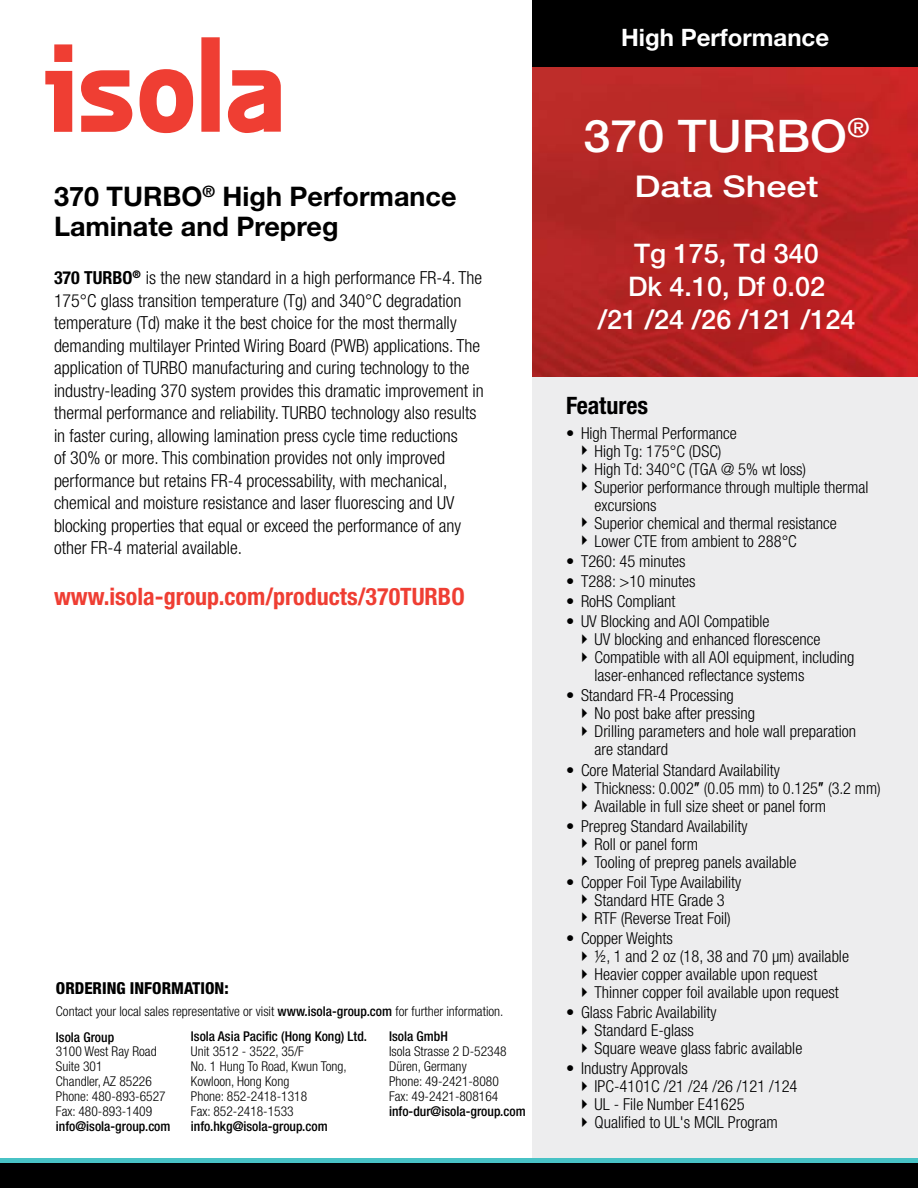
<style>
.page{position:relative;width:918px;height:1188px;background:#fff}
.page>*{position:absolute;margin:0;border:0;box-sizing:border-box;transform-origin:0 0}
.t1{font:500 45px "Helvetica Neue";color:#fff;scale:1.08 1}
.t2{font:500 30px "Helvetica Neue";color:#fff;scale:1.2 1}
.t3{font:700 27px/30px "Helvetica Neue";color:#000}
.t4{font:500 27px/33px "Helvetica Neue";color:#fff;text-align:center}
.t5{font:700 condensed 24px "Helvetica Neue";color:#ef3e33}
.t6{font:700 24px "Helvetica Neue";color:#fff}
.t7{font:700 condensed 24px "Helvetica Neue";color:#000}
.t8{font:300 condensed 18px/22.5px "Helvetica Neue";color:#000}
.t9{font:300 condensed 16.5px/18px "Helvetica Neue";color:#000}
.t10{font:800 condensed 16.5px "Helvetica Neue";color:#000}
.t11{font:300 condensed 13.5px/15px "Helvetica Neue";color:#000}
.t12{font:500 condensed 13.5px "Helvetica Neue";color:#000}
.s1{font-weight:700}
.s2{font-weight:500}
.s3{font-family:"Arial";font-weight:400;font-stretch:normal}
</style>
<div class="page">
<div style="left:532px;top:0;width:386px;height:69px;background:#000"></div>
<img style="left:532px;top:68px;width:386px;height:309px">
<div style="left:532px;top:377px;width:386px;height:811px;background:#ededee"></div>
<svg style="left:45px;top:37px;width:236px;height:96px"></svg>
<div style="left:0;top:1163px;width:918px;height:25px;background:#000"></div>
<div style="left:0;top:1158px;width:918px;height:5px;background:#48c2c5"></div>
<h3 class="t3" style="left:54px;top:180px;width:404px">370 TURBO<sup>®</sup> High Performance<br>Laminate and Prepreg</h3>
<p class="t8" style="left:54px;top:266px;width:431px"><span class="s1">370 TURBO</span><sup>®</sup> is the new standard in a high performance FR-4. The 175°C glass transition temperature (Tg) and 340°C degradation temperature (Td) make it the best choice for the most thermally demanding multilayer Printed Wiring Board (PWB) applications. The application of TURBO manufacturing and curing technology to the industry-leading 370 system provides this dramatic improvement in thermal performance and reliability. TURBO technology also results in faster curing, allowing lamination press cycle time reductions<br>of 30% or more. This combination provides not only improved performance but retains FR-4 processability, with mechanical, chemical and moisture resistance and laser fluorescing and UV blocking properties that equal or exceed the performance of any other FR-4 material available.</p>
<h3 class="t5" style="left:54px;top:582px;width:412px">www.isola-group.com/products/370TURBO</h3>
<p class="t10" style="left:56px;top:978px;width:174px">ORDERING INFORMATION:</p>
<p class="t11" style="left:56px;top:998px;width:449px;line-height:25.7px">Contact your local sales representative or visit <span class="s2">www.isola-group.com</span> for further information.<br><span class="s2">Isola Group</span></p>
<p class="t11" style="left:56px;top:1044px;width:111px">3100 West Ray Road<br>Suite 301<br>Chandler, AZ 85226<br>Phone: 480-893-6527<br>Fax: 480-893-1409</p>
<p class="t12" style="left:56px;top:1119px;width:116px">info@isola-group.com</p>
<p class="t12" style="left:389px;top:1029px;width:60px">Isola GmbH</p>
<p class="t11" style="left:389px;top:1044px;width:119px">Isola Strasse 2 D-52348<br>Düren, Germany<br>Phone: 49-2421-8080<br>Fax: 49-2421-808164</p>
<p class="t12" style="left:389px;top:1104px;width:138px">info-dur@isola-group.com</p>
<p class="t12" style="left:191px;top:1029px;width:178px">Isola Asia Pacific (Hong Kong) Ltd.</p>
<p class="t11" style="left:191px;top:1044px;width:157px">Unit 3512 - 3522, 35/F<br>No. 1 Hung To Road, Kwun Tong,<br>Kowloon, Hong Kong<br>Phone: 852-2418-1318<br>Fax: 852-2418-1533</p>
<p class="t12" style="left:191px;top:1119px;width:138px">info.hkg@isola-group.com</p>
<h3 class="t6" style="left:621px;top:23px;width:209px">High Performance</h3>
<h1 class="t1" style="left:583px;top:109px;width:267px">370 TURBO<sup>®</sup></h1>
<h2 class="t2" style="left:635px;top:169px;width:155px">Data Sheet</h2>
<h3 class="t4" style="left:598px;top:236px;width:259px">Tg 175, Td 340<br>Dk 4.10, Df 0.02<br>/21 /24 /26 /121 /124</h3>
<h3 class="t7" style="left:566px;top:391px;width:84px">Features</h3>
<p class="t9" style="left:595px;top:424px;width:275px;text-indent:-29px">• High Thermal Performance<br>High Tg: 175°C (DSC)<br>High Td: 340°C (TGA @ 5% wt loss)<br>Superior performance through multiple thermal excursions<br>Superior chemical and thermal resistance<br>Lower CTE from ambient to 288°C</p>
<p class="t9" style="left:566px;top:552px;width:121px">• T260: 45 minutes</p>
<p class="t9" style="left:566px;top:572px;width:131px">• T288: &gt;10 minutes</p>
<p class="t9" style="left:566px;top:592px;width:111px">• RoHS Compliant</p>
<p class="t9" style="left:595px;top:612px;width:262px;text-indent:-28px">• UV Blocking and AOI Compatible<br>UV blocking and enhanced florescence Compatible with all AOI equipment, including laser-enhanced reflectance systems</p>
<p class="t9" style="left:595px;top:686px;width:263px;text-indent:-28px">• Standard FR-4 Processing<br>No post bake after pressing<br>Drilling parameters and hole wall preparation are standard</p>
<p class="t9" style="left:595px;top:761px;width:288px;text-indent:-28px">• Core Material Standard Availability<br>Thickness: 0.002<span class="s3">″</span> (0.05 mm) to 0.125<span class="s3">″</span> (3.2 mm)<br>Available in full size sheet or panel form</p>
<p class="t9" style="left:595px;top:817px;width:203px;text-indent:-28px">• Prepreg Standard Availability<br>Roll or panel form<br>Tooling of prepreg panels available</p>
<p class="t9" style="left:595px;top:873px;width:148px;text-indent:-28px">• Copper Foil Type Availability<br>Standard HTE Grade 3<br>RTF (Reverse Treat Foil)</p>
<p class="t9" style="left:595px;top:929px;width:256px;text-indent:-28px">• Copper Weights<br>½, 1 and 2 oz (18, 38 and 70 µm) available Heavier copper available upon request Thinner copper foil available upon request</p>
<p class="t9" style="left:595px;top:1003px;width:209px;text-indent:-28px">• Glass Fabric Availability<br>Standard E-glass<br>Square weave glass fabric available</p>
<p class="t9" style="left:595px;top:1059px;width:205px;text-indent:-28px">• Industry Approvals<br>IPC-4101C /21 /24 /26 /121 /124<br>UL - File Number E41625<br>Qualified to UL's MCIL Program</p>
</div>
